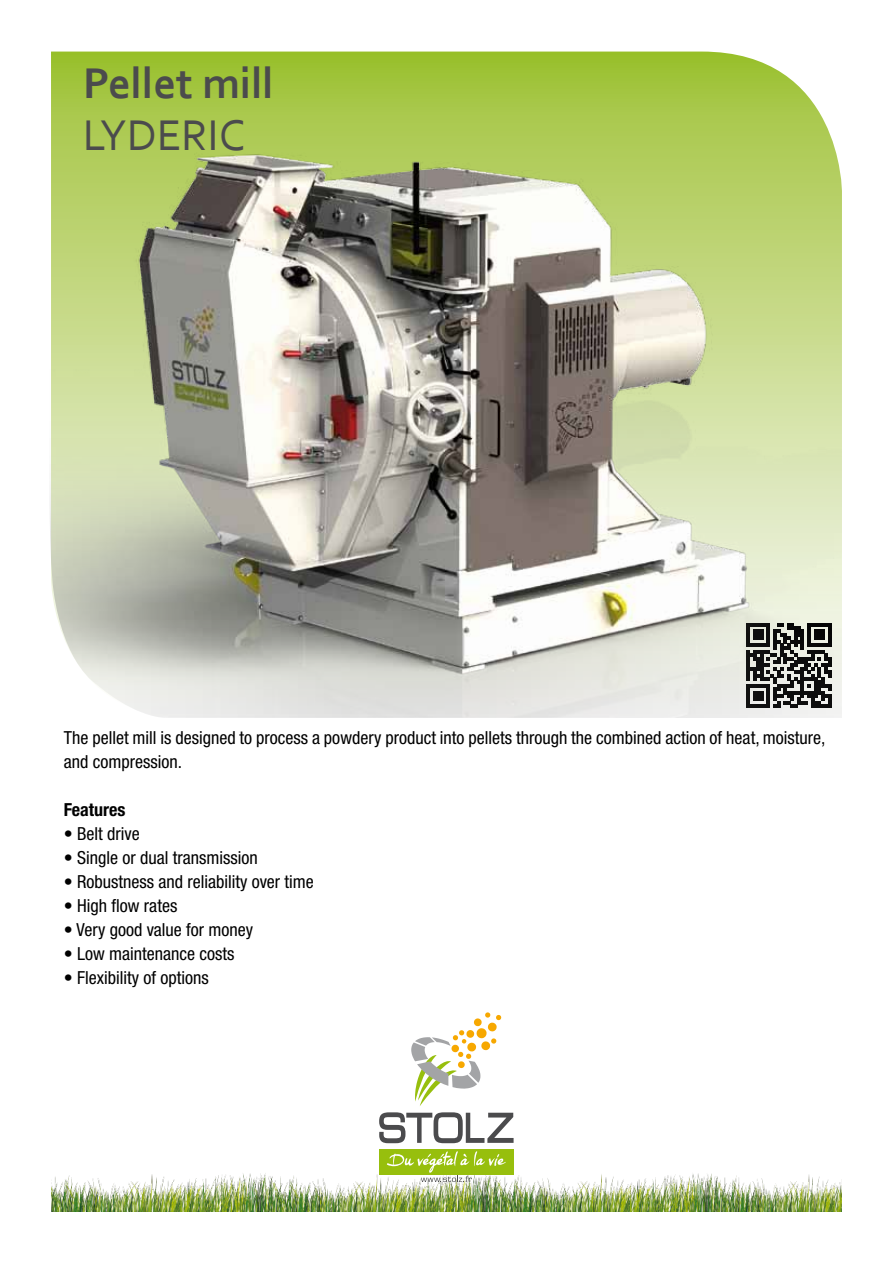
<style>
.page{position:relative;width:893px;height:1263px;background:#fff}
.page>*{position:absolute;margin:0;border:0;box-sizing:border-box;transform-origin:0 0}
.t1{font:700 45px "Corbel";color:#4b4b4d}
.t2{font:45px "Corbel";color:#4b4b4d}
.t3{font:condensed 18px/24px "Helvetica Neue LT Std";color:#000}
.t4{font:700 condensed 18px "Helvetica Neue LT Std";color:#000}
</style>
<div class="page">
<img style="left:51px;top:1173px;width:791px;height:39px">
<svg style="left:51px;top:52px;width:773px;height:68px;background:#a5c645"></svg>
<svg style="left:379px;top:1112px;width:135px;height:31px"></svg>
<svg style="left:411px;top:1012px;width:90px;height:94px"></svg>
<div style="left:379px;top:1148px;width:135px;height:26px;background:#97bf0d"></div>
<svg style="left:387px;top:1151px;width:119px;height:31px"></svg>
<img style="left:50px;top:120px;width:792px;height:598px">
<h1 class="t1" style="left:83px;top:55px;width:192px">Pellet mill</h1>
<h1 class="t2" style="left:83px;top:108px;width:163px">LYDERIC</h1>
<p class="t3" style="left:64px;top:725px;width:763px">The pellet mill is designed to process a powdery product into pellets through the combined action of heat, moisture, and compression.</p>
<p class="t4" style="left:64px;top:798px;width:63px">Features</p>
<p class="t3" style="left:64px;top:821px;width:77px">• Belt drive</p>
<p class="t3" style="left:64px;top:845px;width:195px">• Single or dual transmission</p>
<p class="t3" style="left:64px;top:869px;width:252px">• Robustness and reliability over time</p>
<p class="t3" style="left:64px;top:893px;width:115px">• High flow rates</p>
<p class="t3" style="left:64px;top:917px;width:191px">• Very good value for money</p>
<p class="t3" style="left:64px;top:941px;width:172px">• Low maintenance costs</p>
<p class="t3" style="left:64px;top:965px;width:146px">• Flexibility of options</p>
</div>
